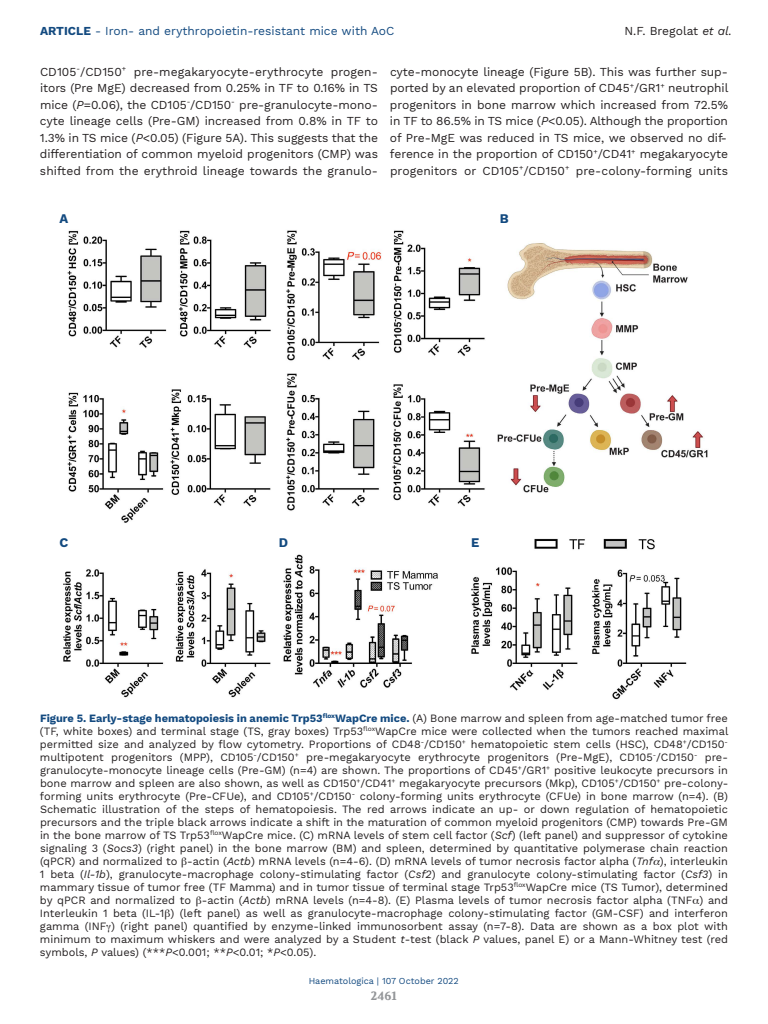
<style>
.page{position:relative;width:768px;height:1024px;background:#fff}
.page>*{position:absolute;margin:0;border:0;box-sizing:border-box;transform-origin:0 0}
.t1{font:700 13px "Work Sans";color:#134a80}
.t2{font:12px/16.5px "Work Sans";letter-spacing:.005em;color:#231f20;text-align:justify}
.t3{font:12px "Work Sans";color:#134a80}
.t4{font:700 12px "Volkhov";color:#939598}
.t5{font:11px/13px "Work Sans";color:#231f20;text-align:justify}
.t6{font:9px "Work Sans";color:#134a80}
.s1{font-weight:700}
.s2{font-style:italic}
.s3{font-weight:700;color:#134a80}
</style>
<div class="page">
<img style="left:63px;top:230px;width:645px;height:470px">
<p class="t3" style="left:40px;top:24px;width:356px"><span class="s1">ARTICLE</span> - Iron- and erythropoietin-resistant mice with AoC</p>
<p class="t2" style="left:624px;top:23px;width:109px">N.F. Bregolat <span class="s2">et al.</span></p>
<p class="t2" style="left:40px;top:63px;width:340px">CD105<sup>-</sup>/CD150<sup>+</sup> pre-megakaryocyte-erythrocyte progen&shy;itors (Pre MgE) decreased from 0.25% in TF to 0.16% in TS mice (<span class="s2">P</span>=0.06), the CD105<sup>-</sup>/CD150<sup>-</sup> pre-granulocyte-mono&shy;cyte lineage cells (Pre-GM) increased from 0.8% in TF to 1.3% in TS mice (<span class="s2">P</span>&lt;0.05) (Figure 5A). This suggests that the differentiation of common myeloid progenitors (CMP) was shifted from the erythroid lineage towards the granulo-</p>
<p class="t2" style="left:390px;top:63px;width:340px">cyte-monocyte lineage (Figure 5B). This was further sup&shy;ported by an elevated proportion of CD45<sup>+</sup>/GR1<sup>+</sup> neutrophil progenitors in bone marrow which increased from 72.5% in TF to 86.5% in TS mice (<span class="s2">P</span>&lt;0.05). Although the proportion of Pre-MgE was reduced in TS mice, we observed no dif&shy;ference in the proportion of CD150<sup>+</sup>/CD41<sup>+</sup> megakaryocyte progenitors or CD105<sup>+</sup>/CD150<sup>+</sup> pre-colony-forming units</p>
<p class="t1" style="left:59px;top:211px;width:10px">A</p>
<p class="t1" style="left:500px;top:211px;width:10px">B</p>
<p class="t1" style="left:59px;top:534px;width:10px">C</p>
<p class="t1" style="left:279px;top:534px;width:11px">D</p>
<p class="t1" style="left:471px;top:534px;width:10px">E</p>
<p class="t5" style="left:40px;top:711px;width:690px"><span class="s3">Figure 5. Early-stage hematopoiesis in anemic Trp53</span><sup>flox</sup><span class="s3">WapCre mice.</span> (A) Bone marrow and spleen from age-matched tumor free (TF, white boxes) and terminal stage (TS, gray boxes) Trp53<sup>flox</sup>WapCre mice were collected when the tumors reached maximal permitted size and analyzed by flow cytometry. Proportions of CD48<sup>-</sup>/CD150<sup>+</sup> hematopoietic stem cells (HSC), CD48<sup>+</sup>/CD150<sup>- </sup>multipotent progenitors (MPP), CD105<sup>-</sup>/CD150<sup>+</sup> pre-megakaryocyte erythrocyte progenitors (Pre-MgE), CD105<sup>-</sup>/CD150<sup>-</sup> pre&shy;granulocyte-monocyte lineage cells (Pre-GM) (n=4) are shown. The proportions of CD45<sup>+</sup>/GR1<sup>+</sup> positive leukocyte precursors in bone marrow and spleen are also shown, as well as CD150<sup>+</sup>/CD41<sup>+</sup> megakaryocyte precursors (Mkp), CD105<sup>+</sup>/CD150<sup>+</sup> pre-colony&shy;forming units erythrocyte (Pre-CFUe), and CD105<sup>+</sup>/CD150<sup>-</sup> colony-forming units erythrocyte (CFUe) in bone marrow (n=4). (B)<br>Schematic illustration of the steps of hematopoiesis. The red arrows indicate an up- or down regulation of hematopoietic precursors and the triple black arrows indicate a shift in the maturation of common myeloid progenitors (CMP) towards Pre-GM in the bone marrow of TS Trp53<sup>flox</sup>WapCre mice. (C) mRNA levels of stem cell factor (<span class="s2">Scf</span>) (left panel) and suppressor of cytokine signaling 3 (<span class="s2">Socs3</span>) (right panel) in the bone marrow (BM) and spleen, determined by quantitative polymerase chain reaction (qPCR) and normalized to -actin (<span class="s2">Actb</span>) mRNA levels (n=4-6). (D) mRNA levels of tumor necrosis factor alpha (<span class="s2">Tnf</span> ), interleukin 1 beta (<span class="s2">Il-1b</span>), granulocyte-macrophage colony-stimulating factor (<span class="s2">Csf2</span>) and granulocyte colony-stimulating factor (<span class="s2">Csf3</span>) in mammary tissue of tumor free (TF Mamma) and in tumor tissue of terminal stage Trp53<sup>flox</sup>WapCre mice (TS Tumor), determined by qPCR and normalized to -actin (<span class="s2">Actb</span>) mRNA levels (n=4-8). (E) Plasma levels of tumor necrosis factor alpha (TNF ) and Interleukin 1 beta (IL-1 ) (left panel) as well as granulocyte-macrophage colony-stimulating factor (GM-CSF) and interferon gamma (INF ) (right panel) quantified by enzyme-linked immunosorbent assay (n=7-8). Data are shown as a box plot with minimum to maximum whiskers and were analyzed by a Student <span class="s2">t</span>-test (black <span class="s2">P</span> values, panel E) or a Mann-Whitney test (red symbols, <span class="s2">P</span> values) (***<span class="s2">P</span>&lt;0.001; **<span class="s2">P</span>&lt;0.01; *<span class="s2">P</span>&lt;0.05).</p>
<p class="t6" style="left:309px;top:976px;width:152px">Haematologica | 107 October 2022</p>
<p class="t4" style="left:371px;top:988px;width:27px">2461</p>
</div>
